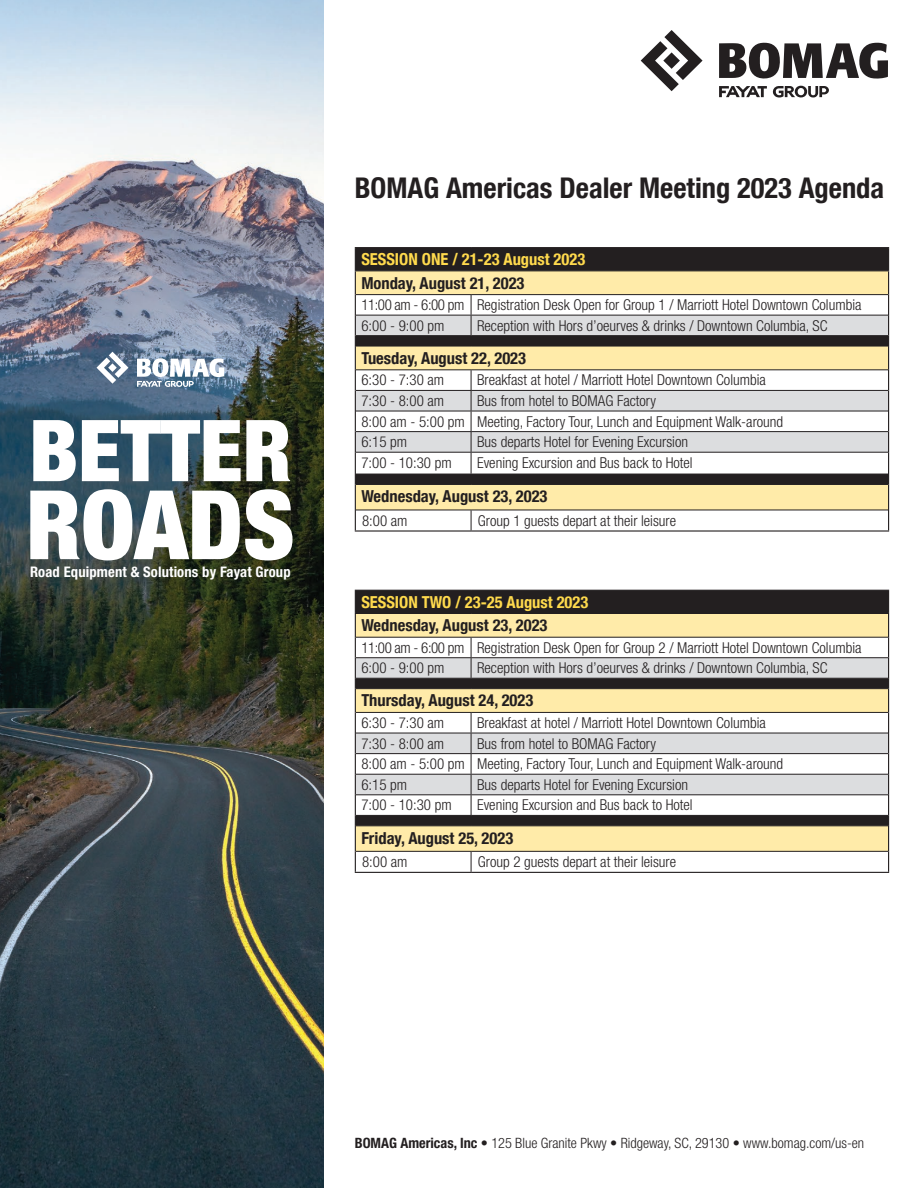
<style>
.page{position:relative;width:918px;height:1188px;background:#fff}
.page>*{position:absolute;margin:0;border:0;box-sizing:border-box;transform-origin:0 0}
.t1{font:900 condensed 96px "Helvetica Neue LT Com";color:#fff}
.t2{font:900 condensed 85.5px "Helvetica Neue LT Com";color:#fff}
.t3{font:700 condensed 28.5px "Helvetica Neue LT Com";color:#231f20}
.t4{font:700 condensed 16.5px "Helvetica Neue LT Com";color:#231f20}
.t5{font:700 condensed 16.5px "Helvetica Neue LT Com";color:#ffda4d}
.t6{font:300 condensed 15px/20.5px "Helvetica Neue LT Pro";color:#231f20}
.t7{font:700 condensed 14.7px "Helvetica Neue LT Pro";letter-spacing:.01em;color:#fff}
.t8{font:300 condensed 14.25px "Helvetica Neue LT Pro";color:#231f20}
.s1{font-weight:700}
</style>
<div class="page">
<svg style="left:641px;top:30px;width:62px;height:61px"></svg>
<svg style="left:719px;top:42px;width:169px;height:37px"></svg>
<svg style="left:719px;top:85px;width:110px;height:13px"></svg>
<div style="left:356px;top:248px;width:532px;height:22px;background:#231f20"></div>
<svg style="left:356px;top:271px;width:532px;height:239px;fill:#ffeba9"></svg>
<svg style="left:356px;top:316px;width:532px;height:136px"></svg>
<svg style="left:471px;top:295px;width:1px;height:40px"></svg>
<svg style="left:471px;top:370px;width:1px;height:104px"></svg>
<svg style="left:471px;top:511px;width:1px;height:19px"></svg>
<hr style="left:356px;top:294px;width:115px;height:1px;background:#231f20">
<hr style="left:471px;top:294px;width:417px;height:1px;background:#231f20">
<hr style="left:356px;top:315px;width:115px;height:1px;background:#231f20">
<hr style="left:471px;top:315px;width:417px;height:1px;background:#231f20">
<hr style="left:356px;top:335px;width:115px;height:1px;background:#231f20">
<hr style="left:471px;top:335px;width:417px;height:1px;background:#231f20">
<hr style="left:356px;top:346px;width:115px;height:1px;background:#231f20">
<hr style="left:471px;top:346px;width:417px;height:1px;background:#231f20">
<hr style="left:356px;top:369px;width:115px;height:1px;background:#231f20">
<hr style="left:471px;top:369px;width:417px;height:1px;background:#231f20">
<hr style="left:356px;top:390px;width:115px;height:1px;background:#231f20">
<hr style="left:471px;top:390px;width:417px;height:1px;background:#231f20">
<hr style="left:356px;top:411px;width:115px;height:1px;background:#231f20">
<hr style="left:471px;top:411px;width:417px;height:1px;background:#231f20">
<hr style="left:356px;top:431px;width:115px;height:1px;background:#231f20">
<hr style="left:471px;top:431px;width:417px;height:1px;background:#231f20">
<hr style="left:356px;top:452px;width:115px;height:1px;background:#231f20">
<hr style="left:471px;top:452px;width:417px;height:1px;background:#231f20">
<hr style="left:356px;top:474px;width:115px;height:1px;background:#231f20">
<hr style="left:471px;top:474px;width:417px;height:1px;background:#231f20">
<hr style="left:356px;top:484px;width:115px;height:1px;background:#231f20">
<hr style="left:471px;top:484px;width:417px;height:1px;background:#231f20">
<hr style="left:356px;top:510px;width:115px;height:1px;background:#231f20">
<hr style="left:471px;top:510px;width:417px;height:1px;background:#231f20">
<hr style="left:355px;top:247px;width:116px;height:1px;background:#231f20">
<svg style="left:355px;top:248px;width:1px;height:282px"></svg>
<hr style="left:471px;top:247px;width:418px;height:1px;background:#231f20">
<svg style="left:888px;top:248px;width:1px;height:282px"></svg>
<hr style="left:355px;top:270px;width:116px;height:1px;background:#231f20">
<hr style="left:471px;top:270px;width:418px;height:1px;background:#231f20">
<hr style="left:355px;top:530px;width:116px;height:2px;background:#231f20">
<hr style="left:471px;top:530px;width:418px;height:2px;background:#231f20">
<img style="left:0;top:0;width:324px;height:1188px">
<svg style="left:97px;top:352px;width:164px;height:38px"></svg>
<div style="left:356px;top:591px;width:532px;height:22px;background:#231f20"></div>
<svg style="left:356px;top:614px;width:532px;height:237px;fill:#ffeba9"></svg>
<svg style="left:356px;top:658px;width:532px;height:136px"></svg>
<svg style="left:471px;top:638px;width:1px;height:40px"></svg>
<svg style="left:471px;top:713px;width:1px;height:102px"></svg>
<svg style="left:471px;top:852px;width:1px;height:20px"></svg>
<hr style="left:356px;top:637px;width:115px;height:1px;background:#231f20">
<hr style="left:471px;top:637px;width:417px;height:1px;background:#231f20">
<hr style="left:356px;top:657px;width:115px;height:1px;background:#231f20">
<hr style="left:471px;top:657px;width:417px;height:1px;background:#231f20">
<hr style="left:356px;top:678px;width:115px;height:1px;background:#231f20">
<hr style="left:471px;top:678px;width:417px;height:1px;background:#231f20">
<hr style="left:356px;top:688px;width:115px;height:1px;background:#231f20">
<hr style="left:471px;top:688px;width:417px;height:1px;background:#231f20">
<hr style="left:356px;top:712px;width:115px;height:1px;background:#231f20">
<hr style="left:471px;top:712px;width:417px;height:1px;background:#231f20">
<hr style="left:356px;top:733px;width:115px;height:1px;background:#231f20">
<hr style="left:471px;top:733px;width:417px;height:1px;background:#231f20">
<hr style="left:356px;top:753px;width:115px;height:1px;background:#231f20">
<hr style="left:471px;top:753px;width:417px;height:1px;background:#231f20">
<hr style="left:356px;top:774px;width:115px;height:1px;background:#231f20">
<hr style="left:471px;top:774px;width:417px;height:1px;background:#231f20">
<hr style="left:356px;top:794px;width:115px;height:1px;background:#231f20">
<hr style="left:471px;top:794px;width:417px;height:1px;background:#231f20">
<hr style="left:356px;top:815px;width:115px;height:1px;background:#231f20">
<hr style="left:471px;top:815px;width:417px;height:1px;background:#231f20">
<hr style="left:356px;top:825px;width:115px;height:1px;background:#231f20">
<hr style="left:471px;top:825px;width:417px;height:1px;background:#231f20">
<hr style="left:356px;top:851px;width:115px;height:1px;background:#231f20">
<hr style="left:471px;top:851px;width:417px;height:1px;background:#231f20">
<hr style="left:355px;top:590px;width:116px;height:1px;background:#231f20">
<svg style="left:355px;top:591px;width:1px;height:281px"></svg>
<hr style="left:471px;top:590px;width:418px;height:1px;background:#231f20">
<svg style="left:888px;top:591px;width:1px;height:281px"></svg>
<hr style="left:355px;top:613px;width:116px;height:1px;background:#231f20">
<hr style="left:471px;top:613px;width:418px;height:1px;background:#231f20">
<hr style="left:355px;top:872px;width:116px;height:1px;background:#231f20">
<hr style="left:471px;top:872px;width:418px;height:1px;background:#231f20">
<h2 class="t2" style="left:29px;top:400px;width:264px">BETTER</h2>
<h1 class="t1" style="left:26px;top:468px;width:270px">ROADS</h1>
<p class="t7" style="left:30px;top:563px;width:262px">Road Equipment &amp; Solutions by Fayat Group</p>
<h3 class="t3" style="left:355px;top:171px;width:531px">BOMAG Americas Dealer Meeting 2023 Agenda</h3>
<p class="t5" style="left:361px;top:249px;width:225px">SESSION ONE / 21-23 August 2023</p>
<p class="t4" style="left:361px;top:273px;width:165px">Monday, August 21, 2023</p>
<p class="t6" style="left:361px;top:295px;width:502px">11:00 am - 6:00 pm Registration Desk Open for Group 1 / Marriott Hotel Downtown Columbia<br>6:00 - 9:00 pm</p>
<p class="t6" style="left:477px;top:315px;width:352px">Reception with Hors d’oeurves &amp; drinks / Downtown Columbia, SC</p>
<p class="t4" style="left:361px;top:348px;width:166px">Tuesday, August 22, 2023</p>
<p class="t6" style="left:361px;top:370px;width:84px">6:30 - 7:30 am</p>
<p class="t6" style="left:477px;top:370px;width:290px">Breakfast at hotel / Marriott Hotel Downtown Columbia</p>
<p class="t6" style="left:361px;top:390px;width:84px">7:30 - 8:00 am</p>
<p class="t6" style="left:361px;top:390px;width:423px;text-indent:116px">Bus from hotel to BOMAG Factory<br>8:00 am - 5:00 pm Meeting, Factory Tour, Lunch and Equipment Walk-around<br>6:15 pm</p>
<p class="t6" style="left:477px;top:432px;width:213px">Bus departs Hotel for Evening Excursion</p>
<p class="t6" style="left:361px;top:453px;width:92px">7:00 - 10:30 pm</p>
<p class="t6" style="left:477px;top:453px;width:217px">Evening Excursion and Bus back to Hotel</p>
<p class="t4" style="left:361px;top:487px;width:188px">Wednesday, August 23, 2023</p>
<p class="t6" style="left:362px;top:510px;width:47px">8:00 am</p>
<p class="t6" style="left:478px;top:510px;width:200px">Group 1 guests depart at their leisure</p>
<p class="t5" style="left:361px;top:592px;width:229px">SESSION TWO / 23-25 August 2023</p>
<p class="t4" style="left:361px;top:615px;width:188px">Wednesday, August 23, 2023</p>
<p class="t6" style="left:361px;top:637px;width:502px">11:00 am - 6:00 pm Registration Desk Open for Group 2 / Marriott Hotel Downtown Columbia<br>6:00 - 9:00 pm</p>
<p class="t6" style="left:477px;top:658px;width:352px">Reception with Hors d’oeurves &amp; drinks / Downtown Columbia, SC</p>
<p class="t4" style="left:361px;top:691px;width:174px">Thursday, August 24, 2023</p>
<p class="t6" style="left:361px;top:712px;width:84px">6:30 - 7:30 am</p>
<p class="t6" style="left:477px;top:712px;width:290px">Breakfast at hotel / Marriott Hotel Downtown Columbia</p>
<p class="t6" style="left:361px;top:733px;width:84px">7:30 - 8:00 am</p>
<p class="t6" style="left:361px;top:733px;width:423px;text-indent:116px">Bus from hotel to BOMAG Factory<br>8:00 am - 5:00 pm Meeting, Factory Tour, Lunch and Equipment Walk-around<br>6:15 pm</p>
<p class="t6" style="left:477px;top:774px;width:213px">Bus departs Hotel for Evening Excursion</p>
<p class="t6" style="left:361px;top:795px;width:92px">7:00 - 10:30 pm</p>
<p class="t6" style="left:477px;top:795px;width:217px">Evening Excursion and Bus back to Hotel</p>
<p class="t4" style="left:361px;top:828px;width:153px">Friday, August 25, 2023</p>
<p class="t6" style="left:362px;top:852px;width:47px">8:00 am</p>
<p class="t6" style="left:478px;top:852px;width:200px">Group 2 guests depart at their leisure</p>
<p class="t8" style="left:355px;top:1135px;width:511px"><span class="s1">BOMAG Americas, Inc</span> • 125 Blue Granite Pkwy • Ridgeway, SC, 29130 • www.bomag.com/us-en</p>
</div>
